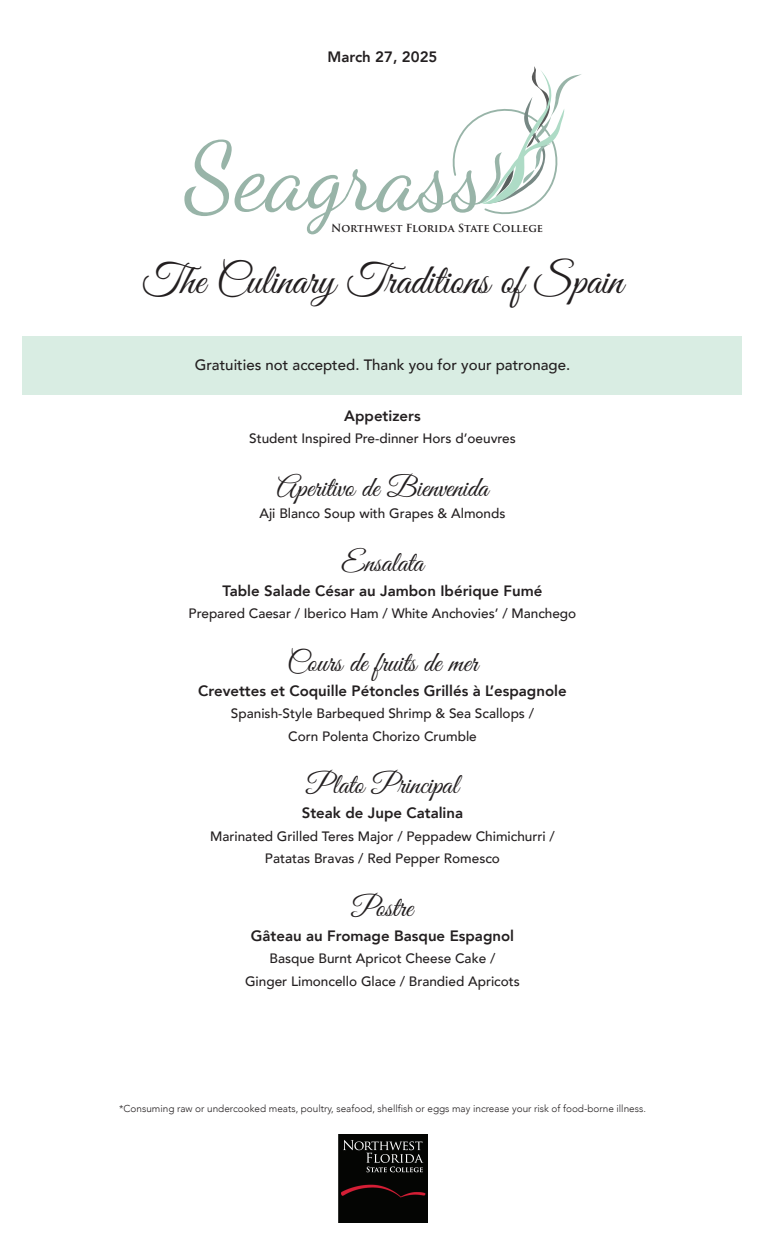
<style>
.page{position:relative;width:765px;height:1260px;background:#fff}
.page>*{position:absolute;margin:0;border:0;box-sizing:border-box;transform-origin:0 0}
.t1{font:94.88px "Dancing Script";color:#98b4a8}
.t2{font:42.5px "Great Vibes";color:#231f20}
.t3{font:28.75px "Great Vibes";color:#231f20}
.t4{font:800 15px "Avenir";color:#231f20}
.t5{font:500 15px "Avenir";color:#231f20}
.t6{font:500 13.62px/22.5px "Avenir";color:#231f20;text-align:center}
.t7{font:600 10.88px "Trajan Pro 3";letter-spacing:-.005em;color:#231f20}
.t8{font:300 10px "Avenir";color:#231f20}
</style>
<div class="page">
<svg style="left:338px;top:1134px;width:90px;height:89px"></svg>
<img style="left:339px;top:1134px;width:88px;height:89px">
<div style="left:22px;top:336px;width:720px;height:58px;background:#d9ede3"></div>
<svg style="left:452px;top:66px;width:130px;height:149px"></svg>
<p class="t4" style="left:328px;top:45px;width:111px">March 27, 2025</p>
<h1 class="t1" style="left:185px;top:104px;width:302px">Seagrass</h1>
<p class="t7" style="left:331px;top:220px;width:214px">Northwest Florida State College</p>
<h2 class="t2" style="left:142px;top:257px;width:483px">The Culinary Traditions of Spain</h2>
<p class="t5" style="left:195px;top:352px;width:377px">Gratuities not accepted. Thank you for your patronage.</p>
<p class="t4" style="left:344px;top:404px;width:78px">Appetizers</p>
<p class="t6" style="left:249px;top:427px;width:268px">Student Inspired Pre-dinner Hors d’oeuvres</p>
<h3 class="t3" style="left:277px;top:471px;width:213px">Aperitivo de Bienvenida</h3>
<p class="t6" style="left:259px;top:502px;width:248px">Aji Blanco Soup with Grapes &amp; Almonds</p>
<h3 class="t3" style="left:341px;top:546px;width:84px">Ensalata</h3>
<p class="t4" style="left:223px;top:579px;width:321px">Table Salade César au Jambon Ibérique Fumé</p>
<p class="t6" style="left:189px;top:602px;width:389px">Prepared Caesar / Iberico Ham / White Anchovies’ / Manchego</p>
<h3 class="t3" style="left:287px;top:646px;width:192px">Cours de fruits de mer</h3>
<p class="t4" style="left:198px;top:679px;width:370px">Crevettes et Coquille Pétoncles Grillés à L’espagnole</p>
<p class="t6" style="left:231px;top:702px;width:305px">Spanish-Style Barbequed Shrimp &amp; Sea Scallops /<br>Corn Polenta Chorizo Crumble</p>
<h3 class="t3" style="left:307px;top:769px;width:153px">Plato Principal</h3>
<p class="t4" style="left:302px;top:802px;width:163px">Steak de Jupe Catalina</p>
<p class="t6" style="left:210px;top:824px;width:346px">Marinated Grilled Teres Major / Peppadew Chimichurri /<br>Patatas Bravas / Red Pepper Romesco</p>
<h3 class="t3" style="left:352px;top:891px;width:63px">Postre</h3>
<p class="t4" style="left:251px;top:924px;width:265px">Gâteau au Fromage Basque Espagnol</p>
<p class="t6" style="left:245px;top:947px;width:276px">Basque Burnt Apricot Cheese Cake /<br>Ginger Limoncello Glace / Brandied Apricots</p>
<p class="t8" style="left:119px;top:1103px;width:528px">*Consuming raw or undercooked meats, poultry, seafood, shellfish or eggs may increase your risk of food-borne illness.</p>
</div>
